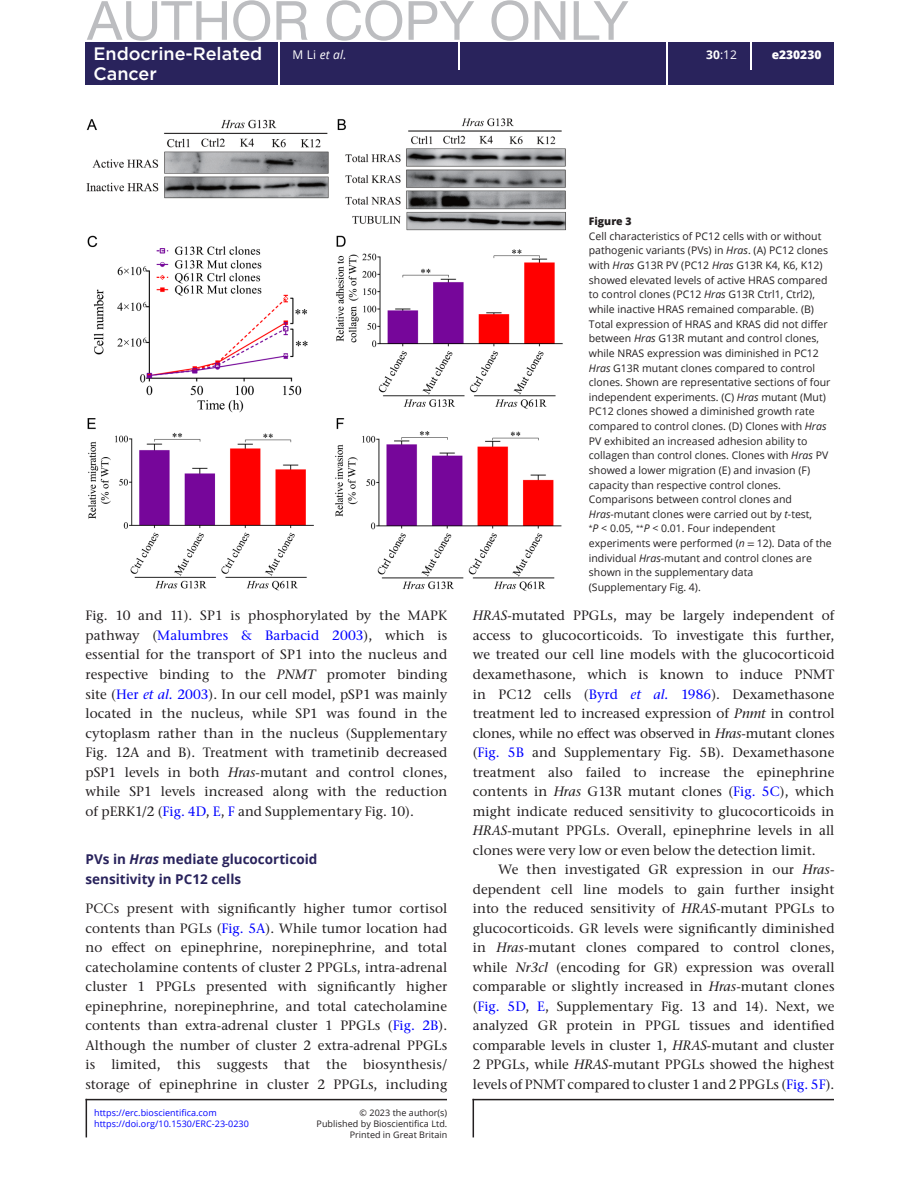
<style>
.page{position:relative;width:919px;height:1187px;background:#fff}
.page>*{position:absolute;margin:0;border:0;box-sizing:border-box;transform-origin:0 0}
.t1{font:54px "Helvetica Neue LT Pro";color:#bcbdc0}
.t2{font:500 18px "Gotham";color:#fff}
.TXT{font:500 13.5px/19.5px "Stone Serif ITC Pro";letter-spacing:.005em;color:#231f20;text-align:justify}
.TXI{font:500 13.5px/19.5px "Stone Serif ITC Pro";color:#231f20;text-align:justify}
.t3{font:700 13.5px/19.5px "Open Sans";color:#29235c}
.t4{font:italic 12px "Open Sans";color:#fff}
.t5{font:800 12px "Open Sans";color:#fff}
.t6{font:12px "Open Sans";color:#fff}
.FC{font:10.5px/14.5px "Open Sans";color:#231f20}
.FC-2{font:800 10.5px "Open Sans";color:#231f20}
.t7{font:9px "Open Sans";letter-spacing:.005em;color:#231f20}
.t8{font:9px "Open Sans";letter-spacing:.005em;color:#00f}
.s1{font-style:normal}
.s2{font-weight:700}
.s3{color:#00f}
.s4{font-style:italic}
.s5{font-style:italic;color:#00f}
.s6{font-family:"STIX Two Text"}
</style>
<div class="page">
<hr style="left:86px;top:1098px;width:361px;height:2px;background:#231f20">
<hr style="left:86px;top:1098px;width:1px;height:39px;background:#231f20">
<hr style="left:472px;top:1098px;width:361px;height:2px;background:#231f20">
<hr style="left:472px;top:1098px;width:2px;height:39px;background:#231f20">
<div style="left:85px;top:42px;width:748px;height:43px;background:#29235c"></div>
<hr style="left:278px;top:42px;width:1px;height:43px;background:#fff">
<hr style="left:666px;top:42px;width:1px;height:43px;background:#fff">
<hr style="left:458px;top:42px;width:2px;height:27px;background:#fff">
<svg style="left:750px;top:42px;width:1px;height:27px"></svg>
<img style="left:86px;top:118px;width:480px;height:473px">
<h1 class="t1" style="left:87px;top:-13px;width:543px">AUTHOR COPY ONLY</h1>
<h2 class="t2" style="left:93px;top:42px;width:170px">Endocrine-Related</h2>
<p class="t4" style="left:292px;top:47px;width:56px"><span class="s1">M Li</span> et al.</p>
<p class="t6" style="left:706px;top:47px;width:32px"><span class="s2">30</span>:12</p>
<h2 class="t2" style="left:93px;top:61px;width:65px">Cancer</h2>
<p class="t5" style="left:771px;top:46px;width:51px">e230230</p>
<p class="TXT" style="left:86px;top:606px;width:363px">Fig. 10 and 11). SP1 is phosphorylated by the MAPK pathway (<span class="s3">Malumbres &amp; Barbacid 2003</span>), which is essential for the transport of SP1 into the nucleus and respective binding to the <span class="s4">PNMT</span> promoter binding site (<span class="s3">Her</span> <span class="s5">et al.</span> <span class="s3">2003</span>). In our cell model, pSP1 was mainly located in the nucleus, while SP1 was found in the cytoplasm rather than in the nucleus (Supplementary Fig. 12A and B). Treatment with trametinib decreased pSP1 levels in both <span class="s4">Hras</span>-mutant and control clones, while SP1 levels increased along with the reduction of pERK1/2 (<span class="s3">Fig. 4D</span>, <span class="s3">E</span>, <span class="s3">F</span> and Supplementary Fig. 10).</p>
<h2 class="t3" style="left:86px;top:849px;width:233px">PVs in <span class="s4">Hras</span> mediate glucocorticoid sensitivity in PC12 cells</h2>
<p class="TXT" style="left:86px;top:898px;width:363px">PCCs present with significantly higher tumor cortisol contents than PGLs (<span class="s3">Fig. 5A</span>). While tumor location had no effect on epinephrine, norepinephrine, and total catecholamine contents of cluster 2 PPGLs, intra-adrenal cluster 1 PPGLs presented with significantly higher epinephrine, norepinephrine, and total catecholamine contents than extra-adrenal cluster 1 PPGLs (<span class="s3">Fig. 2B</span>).<br>Although the number of cluster 2 extra-adrenal PPGLs is limited, this suggests that the biosynthesis/ storage of epinephrine in cluster 2 PPGLs, including</p>
<p class="t8" style="left:94px;top:1106px;width:124px">https://erc.bioscientifica.com</p>
<p class="t7" style="left:359px;top:1106px;width:89px">© 2023 the author(s)</p>
<p class="t7" style="left:349px;top:1128px;width:99px">Printed in Great Britain</p>
<p class="t8" style="left:94px;top:1117px;width:156px">https://doi.org/10.1530/ERC-23-0230</p>
<p class="t7" style="left:316px;top:1117px;width:132px">Published by Bioscientifica Ltd.</p>
<p class="FC-2" style="left:589px;top:213px;width:44px">Figure 3</p>
<p class="FC" style="left:589px;top:228px;width:244px">Cell characteristics of PC12 cells with or without pathogenic variants (PVs) in <span class="s4">Hras</span>. (A) PC12 clones with <span class="s4">Hras</span> G13R PV (PC12 <span class="s4">Hras</span> G13R K4, K6, K12) showed elevated levels of active HRAS compared to control clones (PC12 <span class="s4">Hras</span> G13R Ctrl1, Ctrl2), while inactive HRAS remained comparable. (B)<br>Total expression of HRAS and KRAS did not differ between <span class="s4">Hras</span> G13R mutant and control clones, while NRAS expression was diminished in PC12<br><span class="s4">Hras</span> G13R mutant clones compared to control clones. Shown are representative sections of four independent experiments. (C) <span class="s4">Hras</span> mutant (Mut)<br>PC12 clones showed a diminished growth rate compared to control clones. (D) Clones with <span class="s4">Hras </span>PV exhibited an increased adhesion ability to collagen than control clones. Clones with <span class="s4">Hras</span> PV showed a lower migration (E) and invasion (F) capacity than respective control clones.<br>Comparisons between control clones and <span class="s4">Hras</span>-mutant clones were carried out by <span class="s4">t</span>-test,<br><sup>*</sup><span class="s4">P</span> &lt; 0.05, <sup>**</sup><span class="s4">P</span> &lt; 0.01. Four independent experiments were performed (<span class="s4">n</span> <span class="s6">=</span> 12). Data of the individual <span class="s4">Hras</span>-mutant and control clones are shown in the supplementary data (Supplementary Fig. 4).</p>
<p class="TXT" style="left:473px;top:606px;width:363px"><span class="s4">HRAS</span>-mutated PPGLs, may be largely independent of access to glucocorticoids. To investigate this further, we treated our cell line models with the glucocorticoid dexamethasone, which is known to induce PNMT in PC12 cells (<span class="s3">Byrd</span> <span class="s5">et al.</span> <span class="s3">1986</span>). Dexamethasone treatment led to increased expression of <span class="s4">Pnmt</span> in control clones, while no effect was observed in <span class="s4">Hras</span>-mutant clones (<span class="s3">Fig. 5B</span> and Supplementary Fig. 5B). Dexamethasone treatment also failed to increase the epinephrine contents in <span class="s4">Hras</span> G13R mutant clones (<span class="s3">Fig. 5C</span>), which might indicate reduced sensitivity to glucocorticoids in <span class="s4">HRAS</span>-mutant PPGLs. Overall, epinephrine levels in all clones were very low or even below the detection limit.</p>
<p class="TXI" style="left:473px;top:859px;width:363px;text-indent:26px">We then investigated GR expression in our <span class="s4">Hras&shy;</span>dependent cell line models to gain further insight into the reduced sensitivity of <span class="s4">HRAS</span>-mutant PPGLs to glucocorticoids. GR levels were significantly diminished in <span class="s4">Hras</span>-mutant clones compared to control clones, while <span class="s4">Nr3cl</span> (encoding for GR) expression was overall comparable or slightly increased in <span class="s4">Hras</span>-mutant clones (<span class="s3">Fig. 5D</span>, <span class="s3">E</span>, Supplementary Fig. 13 and 14). Next, we analyzed GR protein in PPGL tissues and identified comparable levels in cluster 1, <span class="s4">HRAS</span>-mutant and cluster 2 PPGLs, while <span class="s4">HRAS</span>-mutant PPGLs showed the highest levels of PNMT compared to cluster 1 and 2 PPGLs (<span class="s3">Fig. 5F</span>).</p>
</div>
